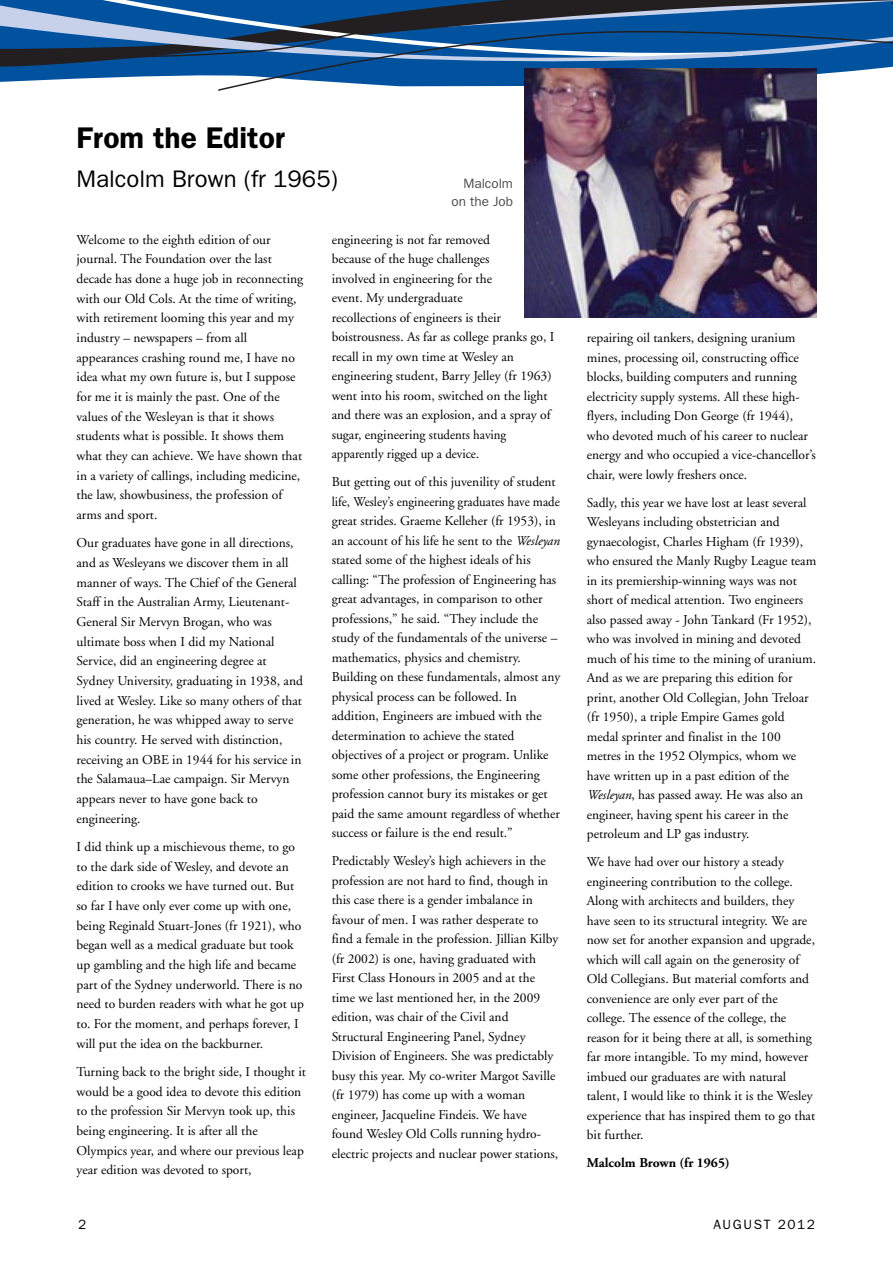
<style>
.page{position:relative;width:893px;height:1263px;background:#fff}
.page>*{position:absolute;margin:0;border:0;box-sizing:border-box;transform-origin:0 0}
.t1{font:600 30px "Franklin Gothic";color:#000}
.t2{font:24px "Franklin Gothic";color:#000}
.t3{font:13.5px/19.5px "Adobe Garamond";color:#000}
.t4{font:700 13.5px "Adobe Garamond";color:#000}
.t5{font:13.5px/18px "Franklin Gothic";color:#4d4d4d;text-align:right}
.t6{font:13.5px "Franklin Gothic";letter-spacing:.12em;color:#000}
.s1{font-style:italic}
</style>
<div class="page">
<svg style="left:0;top:72px;width:217px;height:10px;fill:#00529f"></svg>
<svg style="left:0;top:63px;width:217px;height:9px;background:#024d94"></svg>
<svg style="left:0;top:0;width:217px;height:63px;background:#3d6b9b"></svg>
<svg style="left:217px;top:0;width:676px;height:98px;background:#3a6d9e"></svg>
<img style="left:525px;top:68px;width:291px;height:249px">
<h1 class="t1" style="left:77px;top:128px;width:210px">From the Editor</h1>
<h2 class="t2" style="left:77px;top:171px;width:263px">Malcolm Brown (fr 1965)</h2>
<p class="t5" style="left:451px;top:175px;width:63px">Malcolm on the Job</p>
<p class="t3" style="left:77px;top:231px;width:228px">Welcome to the eighth edition of our journal. The Foundation over the last decade has done a huge job in reconnecting with our Old Cols. At the time of writing, with retirement looming this year and my industry – newspapers – from all appearances crashing round me, I have no idea what my own future is, but I suppose for me it is mainly the past. One of the values of the Wesleyan is that it shows students what is possible. It shows them what they can achieve. We have shown that in a variety of callings, including medicine, the law, showbusiness, the profession of arms and sport.</p>
<p class="t3" style="left:77px;top:534px;width:228px">Our graduates have gone in all directions, and as Wesleyans we discover them in all manner of ways. The Chief of the General Staff in the Australian Army, Lieutenant-General Sir Mervyn Brogan, who was ultimate boss when I did my National Service, did an engineering degree at Sydney University, graduating in 1938, and lived at Wesley. Like so many others of that generation, he was whipped away to serve his country. He served with distinction, receiving an OBE in 1944 for his service in the Salamaua–Lae campaign. Sir Mervyn appears never to have gone back to engineering.</p>
<p class="t3" style="left:77px;top:838px;width:229px">I did think up a mischievous theme, to go to the dark side of Wesley, and devote an edition to crooks we have turned out. But so far I have only ever come up with one, being Reginald Stuart-Jones (fr 1921), who began well as a medical graduate but took up gambling and the high life and became part of the Sydney underworld. There is no need to burden readers with what he got up to. For the moment, and perhaps forever, I will put the idea on the backburner.</p>
<p class="t3" style="left:77px;top:1063px;width:231px">Turning back to the bright side, I thought it would be a good idea to devote this edition to the profession Sir Mervyn took up, this being engineering. It is after all the Olympics year, and where our previous leap year edition was devoted to sport,</p>
<p class="t3" style="left:332px;top:231px;width:224px">engineering is not far removed<br>because of the huge challenges<br>involved in engineering for the<br>event. My undergraduate<br>recollections of engineers is their boistrousness. As far as college pranks go, I recall in my own time at Wesley an engineering student, Barry Jelley (fr 1963) went into his room, switched on the light and there was an explosion, and a spray of sugar, engineering students having apparently rigged up a device.</p>
<p class="t3" style="left:332px;top:473px;width:230px">But getting out of this juvenility of student life, Wesley’s engineering graduates have made great strides. Graeme Kelleher (fr 1953), in an account of his life he sent to the <span class="s1">Wesleyan </span>stated some of the highest ideals of his calling: “The profession of Engineering has great advantages, in comparison to other professions,” he said. “They include the study of the fundamentals of the universe – mathematics, physics and chemistry.<br>Building on these fundamentals, almost any physical process can be followed. In addition, Engineers are imbued with the determination to achieve the stated objectives of a project or program. Unlike some other professions, the Engineering profession cannot bury its mistakes or get paid the same amount regardless of whether success or failure is the end result.”</p>
<p class="t3" style="left:332px;top:852px;width:228px">Predictably Wesley’s high achievers in the profession are not hard to find, though in this case there is a gender imbalance in favour of men. I was rather desperate to find a female in the profession. Jillian Kilby (fr 2002) is one, having graduated with First Class Honours in 2005 and at the time we last mentioned her, in the 2009 edition, was chair of the Civil and Structural Engineering Panel, Sydney Division of Engineers. She was predictably busy this year. My co-writer Margot Saville (fr 1979) has come up with a woman engineer, Jacqueline Findeis. We have found Wesley Old Colls running hydro&shy;electric projects and nuclear power stations,</p>
<p class="t3" style="left:587px;top:329px;width:231px">repairing oil tankers, designing uranium mines, processing oil, constructing office blocks, building computers and running electricity supply systems. All these high&shy;flyers, including Don George (fr 1944), who devoted much of his career to nuclear energy and who occupied a vice-chancellor’s chair, were lowly freshers once.</p>
<p class="t3" style="left:587px;top:494px;width:231px">Sadly, this year we have lost at least several Wesleyans including obstetrician and gynaecologist, Charles Higham (fr 1939), who ensured the Manly Rugby League team in its premiership-winning ways was not short of medical attention. Two engineers also passed away - John Tankard (Fr 1952), who was involved in mining and devoted much of his time to the mining of uranium.<br>And as we are preparing this edition for print, another Old Collegian, John Treloar (fr 1950), a triple Empire Games gold medal sprinter and finalist in the 100 metres in the 1952 Olympics, whom we have written up in a past edition of the <span class="s1">Wesleyan</span>, has passed away. He was also an engineer, having spent his career in the petroleum and LP gas industry.</p>
<p class="t3" style="left:587px;top:853px;width:230px">We have had over our history a steady engineering contribution to the college.<br>Along with architects and builders, they have seen to its structural integrity. We are now set for another expansion and upgrade, which will call again on the generosity of Old Collegians. But material comforts and convenience are only ever part of the college. The essence of the college, the reason for it being there at all, is something far more intangible. To my mind, however imbued our graduates are with natural talent, I would like to think it is the Wesley experience that has inspired them to go that bit further.</p>
<p class="t4" style="left:587px;top:1158px;width:144px">Malcolm Brown (fr 1965)</p>
<p class="t6" style="left:78px;top:1220px;width:10px">2</p>
<p class="t6" style="left:713px;top:1220px;width:103px">AUGUST 2012</p>
</div>
